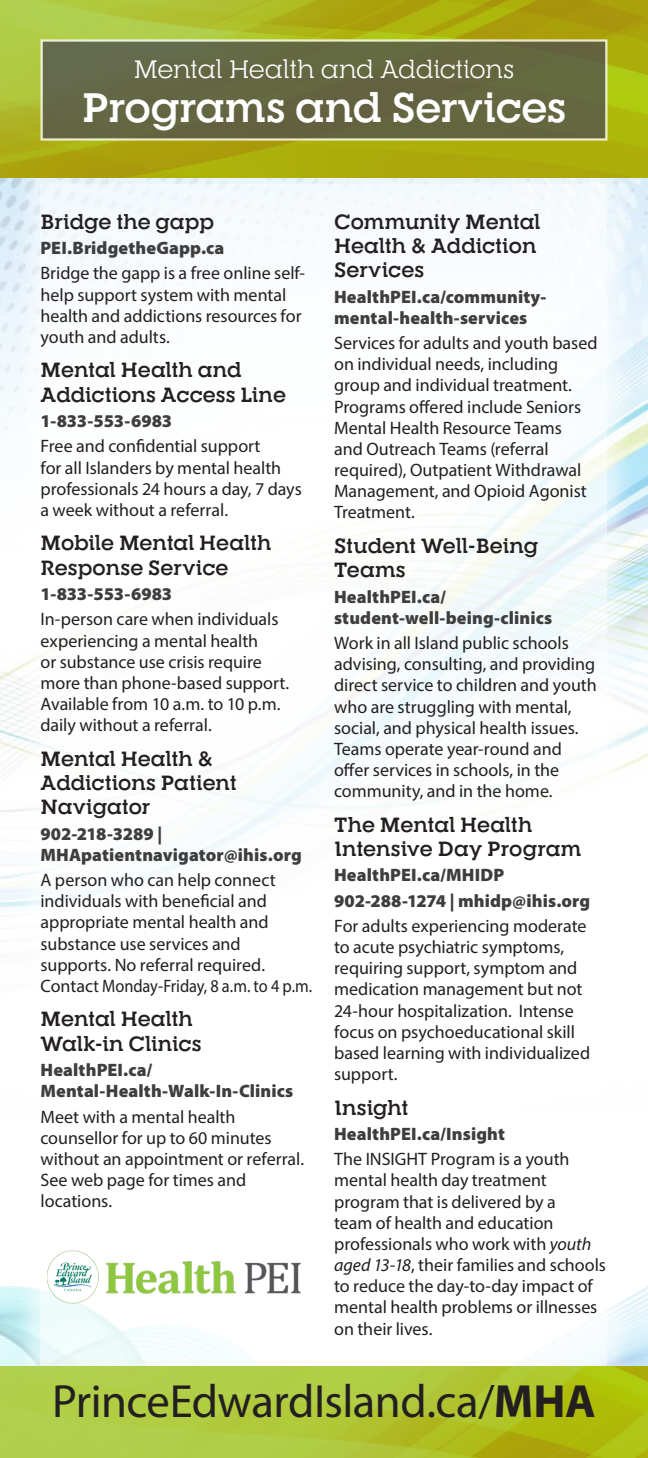
<style>
.page{position:relative;width:648px;height:1458px;background:#fff}
.page>*{position:absolute;margin:0;border:0;box-sizing:border-box;transform-origin:0 0}
.t1{font:46.8px "Myriad Pro";letter-spacing:-.015em;color:#231f20}
.Default{font:700 40.5px "RNS Camelia";letter-spacing:-.005em;color:#fff}
.Default-2{font:24.75px "RNS Camelia";letter-spacing:-.005em;color:#fff}
.Heading_3{font:700 20.25px/24.3px "RNS Camelia";color:#231f20}
.t2{font:18px/21.2px "Myriad Pro";color:#231f20}
.contact_information{font:900 18px/21.2px "Myriad Pro";letter-spacing:.005em;color:#3e3e3f}
.s1{font-style:italic}
.s2{font-weight:700}
</style>
<div class="page">
<img style="left:0;top:178px;width:648px;height:730px">
<img style="left:0;top:1286px;width:648px;height:81px">
<div style="left:11px;top:155px;width:626px;height:1264px;background:#fff;opacity:.75"></div>
<div style="left:40px;top:185px;width:568px;height:1205px;background:#fff"></div>
<img style="left:0;top:0;width:648px;height:178px">
<div style="left:40px;top:39px;width:568px;height:102px;background:#646740;border:2px solid #fff"></div>
<img style="left:0;top:1367px;width:648px;height:91px">
<img style="left:41px;top:1250px;width:260px;height:56px">
<p class="Default-2" style="left:134px;top:54px;width:382px">Mental Health and Addictions</p>
<p class="Default" style="left:82px;top:82px;width:486px">Programs and Services</p>
<p class="Heading_3" style="left:40px;top:209px;width:175px">Bridge the gapp</p>
<p class="contact_information" style="left:40px;top:238px;width:185px">PEI.BridgetheGapp.ca</p>
<p class="t2" style="left:40px;top:263px;width:266px">Bridge the gapp is a free online self&shy;help support system with mental health and addictions resources for youth and adults.</p>
<p class="Heading_3" style="left:40px;top:357px;width:247px">Mental Health and<br>Addictions Access Line</p>
<p class="contact_information" style="left:40px;top:411px;width:133px">1-833-553-6983</p>
<p class="t2" style="left:40px;top:436px;width:263px">Free and confidential support<br>for all Islanders by mental health professionals 24 hours a day, 7 days</p>
<p class="t2" style="left:40px;top:499px;width:189px">a week without a referral.</p>
<p class="Heading_3" style="left:40px;top:530px;width:232px">Mobile Mental Health<br>Response Service</p>
<p class="contact_information" style="left:40px;top:584px;width:133px">1-833-553-6983</p>
<p class="t2" style="left:40px;top:608px;width:250px">In-person care when individuals experiencing a mental health<br>or substance use crisis require more than phone-based support.<br>Available from 10 a.m. to 10 p.m. daily without a referral.</p>
<p class="Heading_3" style="left:40px;top:746px;width:198px">Mental Health &amp;<br>Addictions Patient<br>Navigator</p>
<p class="contact_information" style="left:40px;top:823px;width:263px">902-218-3289 |<br>MHApatientnavigator@ihis.org</p>
<p class="t2" style="left:40px;top:869px;width:273px">A person who can help connect individuals with beneficial and appropriate mental health and substance use services and supports. No referral required.<br>Contact Monday-Friday, 8 a.m. to 4 p.m.</p>
<p class="Heading_3" style="left:40px;top:1006px;width:163px">Mental Health<br>Walk-in Clinics</p>
<p class="contact_information" style="left:40px;top:1060px;width:254px">HealthPEI.ca/<br>Mental-Health-Walk-In-Clinics</p>
<p class="t2" style="left:40px;top:1106px;width:265px">Meet with a mental health counsellor for up to 60 minutes without an appointment or referral.<br>See web page for times and locations.</p>
<p class="Heading_3" style="left:334px;top:209px;width:208px">Community Mental<br>Health &amp; Addiction<br>Services</p>
<p class="contact_information" style="left:334px;top:286px;width:214px">HealthPEI.ca/community&shy;mental-health-services</p>
<p class="t2" style="left:334px;top:332px;width:265px">Services for adults and youth based on individual needs, including group and individual treatment.<br>Programs offered include Seniors<br>Mental Health Resource Teams<br>and Outreach Teams (referral required), Outpatient Withdrawal<br>Management, and Opioid Agonist<br>Treatment.</p>
<p class="Heading_3" style="left:334px;top:533px;width:206px">Student Well-Being<br>Teams</p>
<p class="contact_information" style="left:334px;top:586px;width:220px">HealthPEI.ca/ student-well-being-clinics</p>
<p class="t2" style="left:334px;top:632px;width:264px">Work in all Island public schools advising, consulting, and providing direct service to children and youth who are struggling with mental, social, and physical health issues.<br>Teams operate year-round and offer services in schools, in the community, and in the home.</p>
<p class="Heading_3" style="left:334px;top:812px;width:249px">The Mental Health<br>Intensive Day Program</p>
<p class="contact_information" style="left:334px;top:865px;width:172px">HealthPEI.ca/MHIDP</p>
<p class="contact_information" style="left:334px;top:890px;width:258px">902-288-1274 | mhidp@ihis.org</p>
<p class="t2" style="left:334px;top:915px;width:258px">For adults experiencing moderate to acute psychiatric symptoms, requiring support, symptom and medication management but not<br>24-hour hospitalization. Intense focus on psychoeducational skill based learning with individualized support.</p>
<p class="Heading_3" style="left:334px;top:1095px;width:76px">Insight</p>
<p class="contact_information" style="left:334px;top:1123px;width:172px">HealthPEI.ca/Insight</p>
<p class="t2" style="left:334px;top:1148px;width:274px">The INSIGHT Program is a youth mental health day treatment program that is delivered by a<br>team of health and education professionals who work with <span class="s1">youth aged 13-18</span>, their families and schools to reduce the day-to-day impact of mental health problems or illnesses on their lives.</p>
<p class="t1" style="left:52px;top:1372px;width:545px">PrinceEdwardIsland.ca/<span class="s2">MHA</span></p>
</div>
